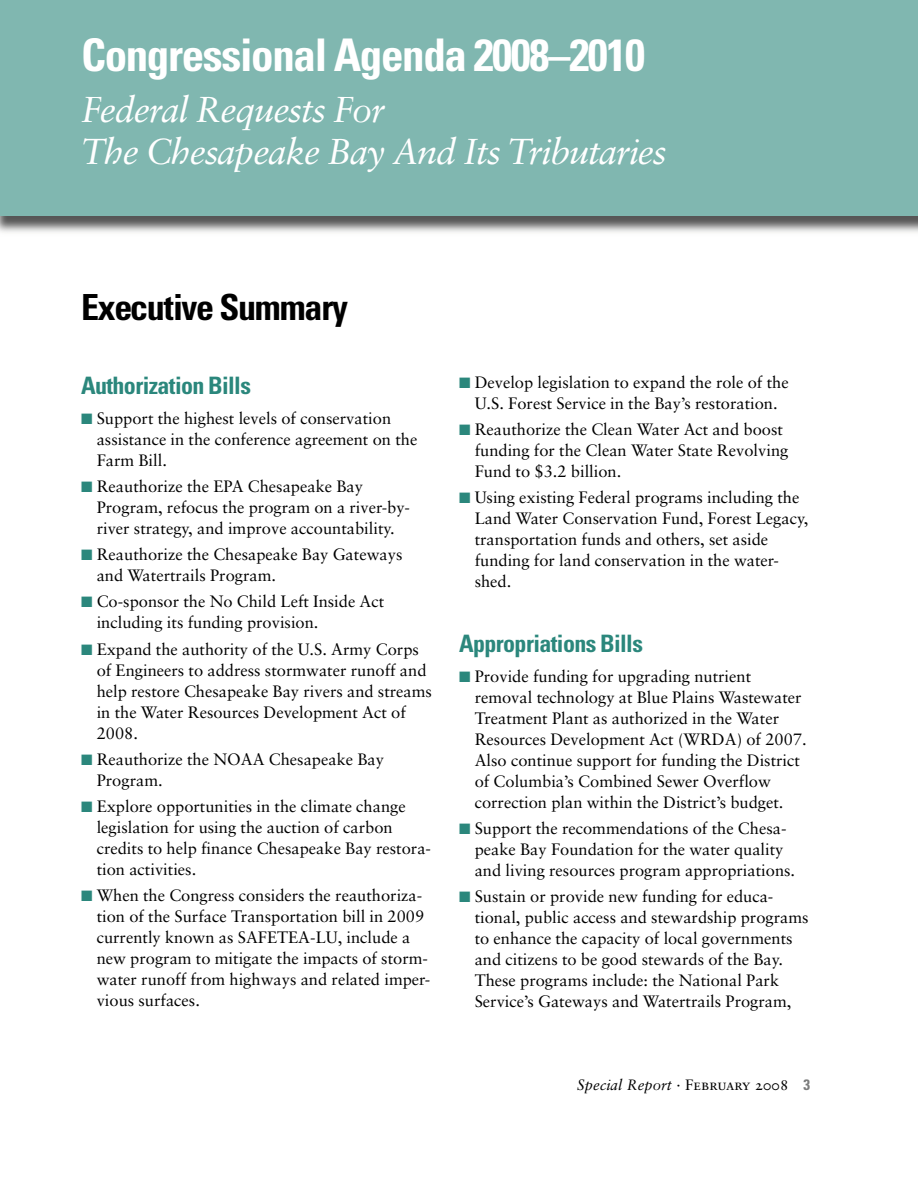
<style>
.page{position:relative;width:918px;height:1188px;background:#fff}
.page>*{position:absolute;margin:0;border:0;box-sizing:border-box;transform-origin:0 0}
.t1{font:700 condensed 45px "Univers";letter-spacing:-.03em;color:#fff}
.t2{font:italic 36px/42px "Sabon";letter-spacing:-.03em;color:#fff}
.t3{font:700 condensed 36px "Univers";letter-spacing:-.035em;color:#000}
.t4{font:700 condensed 24px "Univers";letter-spacing:-.025em;color:#2b877c}
.t5{font:16.5px/21px "Sabon";color:#000}
.t6{font:italic 15px "Sabon";color:#000}
.s1{color:#2b877c}
.s2{font-family:"Sabon Roman SC";font-style:normal}
.s3{font-family:"Univers";font-weight:700;font-style:normal;font-stretch:condensed;color:#7b7c7c}
</style>
<div class="page">
<img style="left:0;top:216px;width:918px;height:17px">
<div style="left:0;top:0;width:918px;height:216px;background:#80b7b0"></div>
<h1 class="t1" style="left:81px;top:27px;width:566px">Congressional Agenda 2008–2010</h1>
<h2 class="t2" style="left:81px;top:88px;width:587px">Federal Requests For<br>The Chesapeake Bay And Its Tributaries</h2>
<h2 class="t3" style="left:81px;top:285px;width:269px">Executive Summary</h2>
<h3 class="t4" style="left:81px;top:370px;width:172px">Authorization Bills</h3>
<p class="t5" style="left:97px;top:407px;width:322px;text-indent:-16px"><span class="s1">■</span> Support the highest levels of conservation assistance in the conference agreement on the<br>Farm Bill.</p>
<p class="t5" style="left:97px;top:475px;width:315px;text-indent:-16px"><span class="s1">■</span> Reauthorize the EPA Chesapeake Bay<br>Program, refocus the program on a river-by&shy;river strategy, and improve accountability.</p>
<p class="t5" style="left:97px;top:544px;width:307px;text-indent:-16px"><span class="s1">■</span> Reauthorize the Chesapeake Bay Gateways and Watertrails Program.</p>
<p class="t5" style="left:97px;top:591px;width:289px;text-indent:-16px"><span class="s1">■</span> Co-sponsor the No Child Left Inside Act including its funding provision.</p>
<p class="t5" style="left:97px;top:638px;width:337px;text-indent:-16px"><span class="s1">■</span> Expand the authority of the U.S. Army Corps of Engineers to address stormwater runoff and help restore Chesapeake Bay rivers and streams in the Water Resources Development Act of 2008.</p>
<p class="t5" style="left:97px;top:748px;width:289px;text-indent:-16px"><span class="s1">■</span> Reauthorize the NOAA Chesapeake Bay<br>Program.</p>
<p class="t5" style="left:97px;top:796px;width:336px;text-indent:-16px"><span class="s1">■</span> Explore opportunities in the climate change legislation for using the auction of carbon credits to help finance Chesapeake Bay restora&shy;tion activities.</p>
<p class="t5" style="left:97px;top:885px;width:335px;text-indent:-16px"><span class="s1">■</span> When the Congress considers the reauthoriza&shy;tion of the Surface Transportation bill in 2009 currently known as SAFETEA-LU, include a new program to mitigate the impacts of storm&shy;water runoff from highways and related imper&shy;vious surfaces.</p>
<p class="t5" style="left:459px;top:371px;width:331px;text-align:center"><span class="s1">■</span> Develop legislation to expand the role of the<br>U.S. Forest Service in the Bay’s restoration.</p>
<p class="t5" style="left:475px;top:419px;width:315px;text-indent:-16px"><span class="s1">■</span> Reauthorize the Clean Water Act and boost funding for the Clean Water State Revolving<br>Fund to $3.2 billion.</p>
<p class="t5" style="left:475px;top:487px;width:335px;text-indent:-16px"><span class="s1">■</span> Using existing Federal programs including the Land Water Conservation Fund, Forest Legacy, transportation funds and others, set aside funding for land conservation in the water&shy;shed.</p>
<h3 class="t4" style="left:459px;top:628px;width:186px">Appropriations Bills</h3>
<p class="t5" style="left:475px;top:665px;width:333px;text-indent:-16px"><span class="s1">■</span> Provide funding for upgrading nutrient removal technology at Blue Plains Wastewater Treatment Plant as authorized in the Water Resources Development Act (WRDA) of 2007.<br>Also continue support for funding the District of Columbia’s Combined Sewer Overflow correction plan within the District’s budget.</p>
<p class="t5" style="left:475px;top:818px;width:322px;text-indent:-16px"><span class="s1">■</span> Support the recommendations of the Chesa&shy;peake Bay Foundation for the water quality and living resources program appropriations.</p>
<p class="t5" style="left:475px;top:886px;width:335px;text-indent:-16px"><span class="s1">■</span> Sustain or provide new funding for educa&shy;tional, public access and stewardship programs to enhance the capacity of local governments and citizens to be good stewards of the Bay.<br>These programs include: the National Park Service’s Gateways and Watertrails Program,</p>
<p class="t6" style="left:577px;top:1076px;width:234px">Special Report <span class="s2">· February 2008</span> <span class="s3">3</span></p>
</div>
